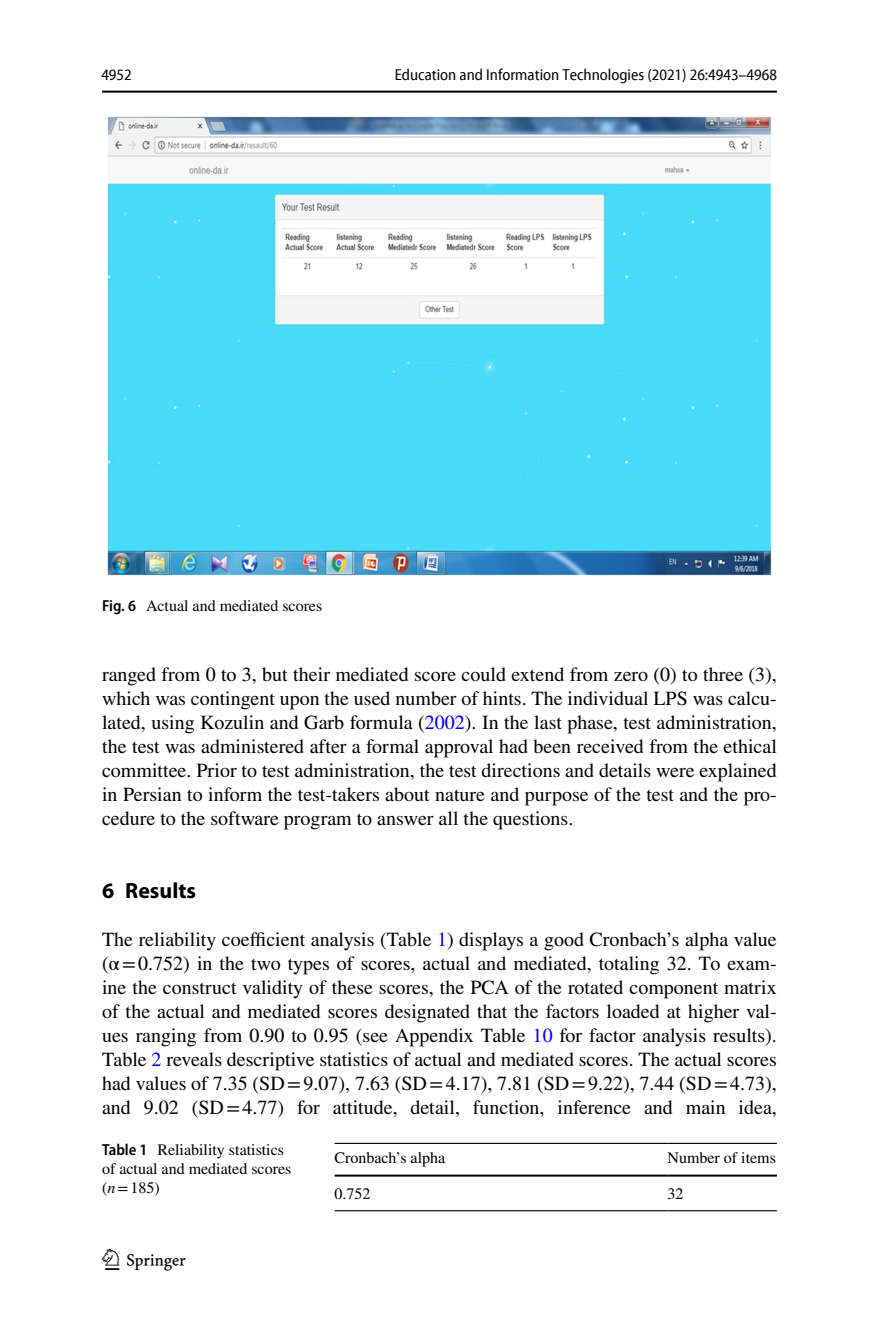
<style>
.page{position:relative;width:879px;height:1333px;background:#fff}
.page>*{position:absolute;margin:0;border:0;box-sizing:border-box;transform-origin:0 0}
.t1{font:30px "Springnew Regular 4";color:#000}
.t2{font:700 22px "Myriad Pro";color:#000}
.t3{font:20px/24px "STIX";color:#000;text-align:justify}
.t4{font:16px/19px "STIX";color:#000}
.t5{font:semi-condensed 16px "Myriad Pro Unic";color:#000}
.s1{font-family:"Myriad Pro";font-weight:600;font-stretch:semi-condensed}
.s2{color:#00f}
.s3{font-style:italic}
</style>
<div class="page">
<hr style="left:102px;top:91px;width:675px;height:2px;background:#000">
<img style="left:108px;top:116px;width:663px;height:460px">
<hr style="left:334px;top:1142px;width:333px;height:1px;background:#000">
<hr style="left:334px;top:1174px;width:333px;height:2px;background:#000">
<hr style="left:667px;top:1142px;width:110px;height:1px;background:#000">
<hr style="left:667px;top:1174px;width:110px;height:2px;background:#000">
<hr style="left:334px;top:1210px;width:333px;height:1px;background:#000">
<hr style="left:667px;top:1210px;width:110px;height:1px;background:#000">
<p class="t5" style="left:101px;top:69px;width:32px">4952</p>
<p class="t5" style="left:395px;top:69px;width:384px">Education and Information Technologies (2021) 26:4943–4968</p>
<p class="t4" style="left:102px;top:596px;width:222px"><span class="s1">Fig. 6</span> Actual and mediated scores</p>
<p class="t3" style="left:102px;top:664px;width:676px">ranged from 0 to 3, but their mediated score could extend from zero (0) to three (3), which was contingent upon the used number of hints. The individual LPS was calcu&shy;lated, using Kozulin and Garb formula (<span class="s2">2002</span>). In the last phase, test administration, the test was administered after a formal approval had been received from the ethical committee. Prior to test administration, the test directions and details were explained in Persian to inform the test-takers about nature and purpose of the test and the pro&shy;cedure to the software program to answer all the questions.</p>
<p class="t2" style="left:102px;top:875px;width:95px">6 Results</p>
<p class="t3" style="left:102px;top:928px;width:676px">The reliability coefficient analysis (Table <span class="s2">1</span>) displays a good Cronbach’s alpha value (α=0.752) in the two types of scores, actual and mediated, totaling 32. To exam&shy;ine the construct validity of these scores, the PCA of the rotated component matrix of the actual and mediated scores designated that the factors loaded at higher val&shy;ues ranging from 0.90 to 0.95 (see Appendix Table <span class="s2">10</span> for factor analysis results).<br>Table <span class="s2">2</span> reveals descriptive statistics of actual and mediated scores. The actual scores had values of 7.35 (SD=9.07), 7.63 (SD=4.17), 7.81 (SD=9.22), 7.44 (SD=4.73), and 9.02 (SD=4.77) for attitude, detail, function, inference and main idea,</p>
<p class="t4" style="left:102px;top:1140px;width:191px"><span class="s1">Table 1</span> Reliability statistics of actual and mediated scores (<span class="s3">n</span>=185)</p>
<p class="t4" style="left:334px;top:1148px;width:112px">Cronbach’s alpha</p>
<p class="t4" style="left:667px;top:1148px;width:110px">Number of items</p>
<p class="t4" style="left:334px;top:1185px;width:37px">0.752</p>
<p class="t4" style="left:667px;top:1185px;width:17px">32</p>
<h1 class="t1" style="left:105px;top:1248px;width:83px">1 3</h1>
</div>
